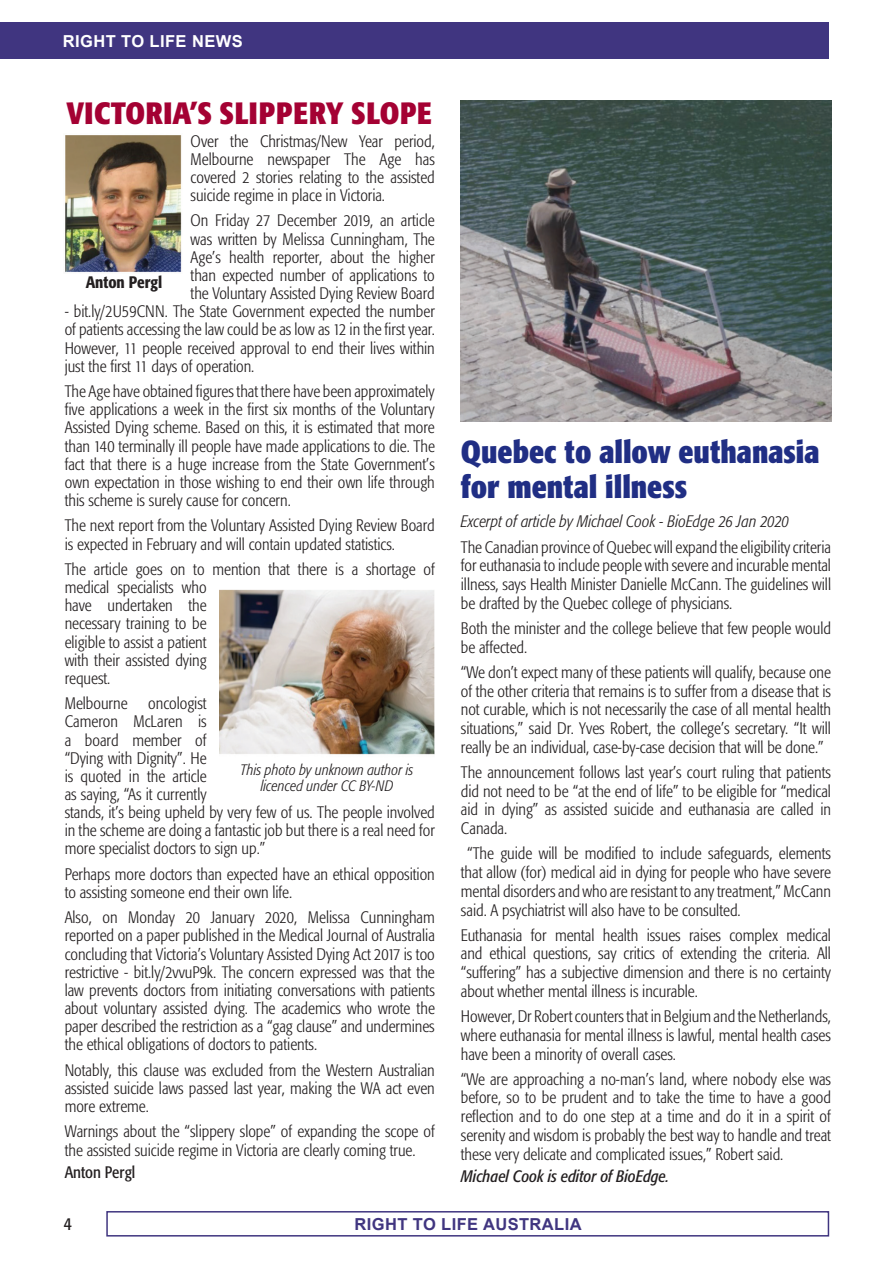
<style>
.page{position:relative;width:893px;height:1263px;background:#fff}
.page>*{position:absolute;margin:0;border:0;box-sizing:border-box;transform-origin:0 0}
.t1{font:700 condensed 31.5px/34.7px "Formata";color:#202e84}
.t2{font:700 condensed 30.45px "Formata";letter-spacing:.02em;color:#a40133}
.t3{font:condensed 18px "Formata";color:#231f20}
.t4{font:300 condensed 16.5px/18.1px "Formata";color:#231f20;text-align:justify}
.t5{font:italic 300 condensed 16.5px "Formata";color:#231f20}
.t6{font:italic condensed 16.5px "Formata";color:#231f20}
.t7{font:700 16.5px "Arial";letter-spacing:.025em;color:#403580}
.t8{font:700 16.5px "Arial";letter-spacing:.025em;color:#fff}
.t9{font:condensed 16.5px "Formata";color:#231f20}
.t10{font:500 condensed 16.5px "Formata";color:#231f20}
.t11{font:italic 300 condensed 15px/16.5px "Formata";color:#231f20;text-align:center}
</style>
<div class="page">
<div style="left:106px;top:1211px;width:723px;height:25px;border:2px solid #403580"></div>
<div style="left:0;top:22px;width:828px;height:36px;background:#403580"></div>
<img style="left:65px;top:135px;width:117px;height:138px">
<img style="left:219px;top:589px;width:216px;height:166px">
<img style="left:461px;top:100px;width:370px;height:321px">
<p class="t8" style="left:63px;top:30px;width:181px">RIGHT TO LIFE NEWS</p>
<h2 class="t2" style="left:66px;top:95px;width:367px">VICTORIA’S SLIPPERY SLOPE</h2>
<p class="t4" style="left:191px;top:132px;width:246px">Over the Christmas/New Year period, Melbourne newspaper The Age has covered 2 stories relating to the assisted suicide regime in place in Victoria.</p>
<p class="t4" style="left:191px;top:212px;width:246px">On Friday 27 December 2019, an article was written by Melissa Cunningham, The Age’s health reporter, about the higher than expected number of applications to the Voluntary Assisted Dying Review Board</p>
<p class="t4" style="left:65px;top:303px;width:372px">- bit.ly/2U59CNN. The State Government expected the number of patients accessing the law could be as low as 12 in the first year.<br>However, 11 people received approval to end their lives within just the first 11 days of operation.</p>
<p class="t4" style="left:65px;top:382px;width:372px">The Age have obtained figures that there have been approximately five applications a week in the first six months of the Voluntary Assisted Dying scheme. Based on this, it is estimated that more than 140 terminally ill people have made applications to die. The fact that there is a huge increase from the State Government’s own expectation in those wishing to end their own life through this scheme is surely cause for concern.</p>
<p class="t4" style="left:65px;top:517px;width:372px">The next report from the Voluntary Assisted Dying Review Board is expected in February and will contain updated statistics.</p>
<p class="t4" style="left:65px;top:560px;width:372px;text-align:left">The article goes on to mention that there is a shortage of medical specialists who<br>have undertaken the<br>necessary training to be<br>eligible to assist a patient<br>with their assisted dying<br>request.</p>
<p class="t4" style="left:65px;top:694px;width:64px">Melbourne</p>
<p class="t10" style="left:86px;top:272px;width:78px">Anton Pergl</p>
<p class="t4" style="left:65px;top:694px;width:372px;text-align:left;text-indent:84px">oncologist<br>Cameron McLaren is<br>a board member of<br>“Dying with Dignity”. He<br>is quoted in the article<br>as saying, “As it currently<br>stands, it’s being upheld by very few of us. The people involved in the scheme are doing a fantastic job but there is a real need for more specialist doctors to sign up.”</p>
<p class="t4" style="left:65px;top:865px;width:372px">Perhaps more doctors than expected have an ethical opposition to assisting someone end their own life.</p>
<p class="t4" style="left:65px;top:909px;width:372px">Also, on Monday 20 January 2020, Melissa Cunningham reported on a paper published in the Medical Journal of Australia concluding that Victoria’s Voluntary Assisted Dying Act 2017 is too restrictive - bit.ly/2vvuP9k. The concern expressed was that the law prevents doctors from initiating conversations with patients about voluntary assisted dying. The academics who wrote the paper described the restriction as a “gag clause” and undermines the ethical obligations of doctors to patients.</p>
<p class="t4" style="left:65px;top:1061px;width:372px">Notably, this clause was excluded from the Western Australian assisted suicide laws passed last year, making the WA act even more extreme.</p>
<p class="t4" style="left:65px;top:1123px;width:372px">Warnings about the “slippery slope” of expanding the scope of the assisted suicide regime in Victoria are clearly coming true.</p>
<p class="t9" style="left:65px;top:1162px;width:72px">Anton Pergl</p>
<p class="t11" style="left:241px;top:761px;width:175px">This photo by unknown author is licenced under CC BY-ND</p>
<h1 class="t1" style="left:461px;top:434px;width:360px">Quebec to allow euthanasia for mental illness</h1>
<p class="t5" style="left:461px;top:512px;width:330px">Excerpt of article by Michael Cook - BioEdge 26 Jan 2020</p>
<p class="t4" style="left:461px;top:538px;width:372px;line-height:18.8px">The Canadian province of Quebec will expand the eligibility criteria for euthanasia to include people with severe and incurable mental illness, says Health Minister Danielle McCann. The guidelines will be drafted by the Quebec college of physicians.</p>
<p class="t4" style="left:461px;top:619px;width:372px;line-height:18.8px">Both the minister and the college believe that few people would be affected.</p>
<p class="t4" style="left:461px;top:663px;width:372px;line-height:18.8px">“We don’t expect many of these patients will qualify, because one of the other criteria that remains is to suffer from a disease that is not curable, which is not necessarily the case of all mental health situations,” said Dr. Yves Robert, the college’s secretary. “It will really be an individual, case-by-case decision that will be done.”</p>
<p class="t4" style="left:461px;top:763px;width:372px;line-height:18.8px">The announcement follows last year’s court ruling that patients did not need to be “at the end of life” to be eligible for “medical aid in dying” as assisted suicide and euthanasia are called in Canada.</p>
<p class="t4" style="left:461px;top:844px;width:372px;line-height:18.8px;text-indent:6px">“The guide will be modified to include safeguards, elements that allow (for) medical aid in dying for people who have severe mental disorders and who are resistant to any treatment,” McCann said. A psychiatrist will also have to be consulted.</p>
<p class="t4" style="left:461px;top:926px;width:372px;line-height:18.8px">Euthanasia for mental health issues raises complex medical and ethical questions, say critics of extending the criteria. All “suffering” has a subjective dimension and there is no certainty about whether mental illness is incurable.</p>
<p class="t4" style="left:461px;top:1007px;width:372px;line-height:18.8px">However, Dr Robert counters that in Belgium and the Netherlands, where euthanasia for mental illness is lawful, mental health cases have been a minority of overall cases.</p>
<p class="t4" style="left:461px;top:1070px;width:372px;line-height:18.8px">“We are approaching a no-man’s land, where nobody else was before, so to be prudent and to take the time to have a good reflection and to do one step at a time and do it in a spirit of serenity and wisdom is probably the best way to handle and treat these very delicate and complicated issues,” Robert said.</p>
<p class="t6" style="left:461px;top:1166px;width:210px">Michael Cook is editor of BioEdge.</p>
<p class="t3" style="left:64px;top:1213px;width:10px">4</p>
<p class="t7" style="left:354px;top:1213px;width:229px">RIGHT TO LIFE AUSTRALIA</p>
</div>
